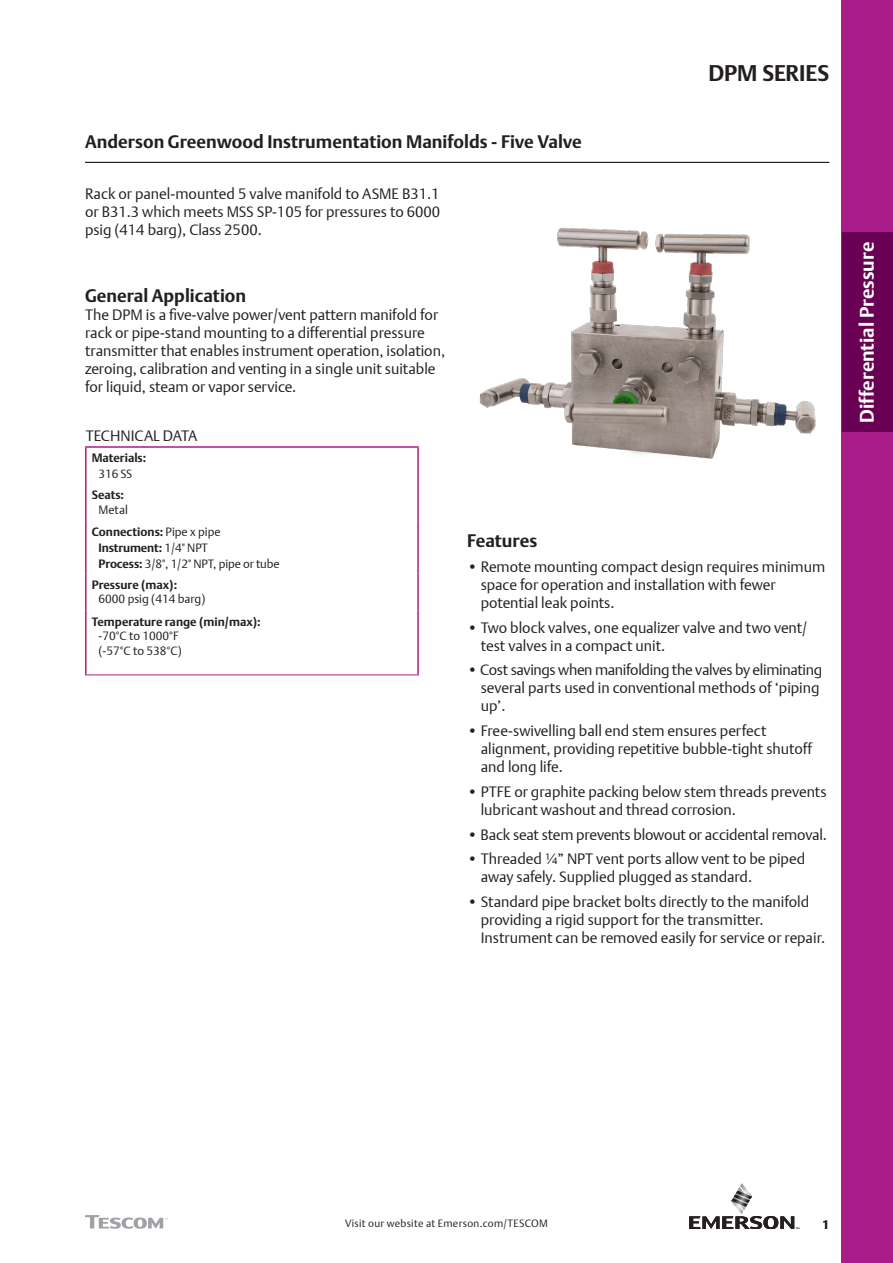
<style>
.page{position:relative;width:893px;height:1263px;background:#fff}
.page>*{position:absolute;margin:0;border:0;box-sizing:border-box;transform-origin:0 0}
.t1{font:700 22.5px "DTL Argo T";letter-spacing:-.005em;color:#231f20}
.t2{font:700 19.5px "DTL Argo T";color:#fff}
.P_heading{font:700 18px "DTL Argo T";color:#231f20}
.t3{font:15px/18px "DTL Argo T Light";color:#231f20}
.Table_headings{font:700 12px "DTL Argo T";color:#231f20}
.Table_headings-2{font:12px "DTL Argo T Light";letter-spacing:-.01em;color:#231f20}
.table_body{font:12px "DTL Argo T Light";color:#231f20}
.t4{font:300 10.5px "DTL Argo T";letter-spacing:.03em;color:#231f20}
.s1{font-family:"DTL Argo T Light";font-weight:400}
.s2{font-family:"DTL Argo T";font-weight:700}
</style>
<div class="page">
<div style="left:842px;top:0;width:51px;height:1263px;background:#a91c89"></div>
<svg style="left:85px;top:1215px;width:83px;height:14px"></svg>
<div style="left:842px;top:233px;width:51px;height:199px;background:#6a0054"></div>
<hr style="left:85px;top:162px;width:744px;height:1px;background:#231f20">
<svg style="left:689px;top:1183px;width:110px;height:46px"></svg>
<hr style="left:85px;top:446px;width:334px;height:2px;background:#a91c89">
<hr style="left:85px;top:448px;width:2px;height:36px;background:#a91c89">
<hr style="left:417px;top:448px;width:2px;height:36px;background:#a91c89">
<hr style="left:85px;top:484px;width:2px;height:37px;background:#a91c89">
<hr style="left:85px;top:521px;width:2px;height:53px;background:#a91c89">
<hr style="left:85px;top:574px;width:2px;height:36px;background:#a91c89">
<hr style="left:417px;top:484px;width:2px;height:37px;background:#a91c89">
<hr style="left:417px;top:521px;width:2px;height:53px;background:#a91c89">
<hr style="left:417px;top:574px;width:2px;height:36px;background:#a91c89">
<hr style="left:85px;top:610px;width:2px;height:64px;background:#a91c89">
<hr style="left:417px;top:610px;width:2px;height:64px;background:#a91c89">
<hr style="left:85px;top:674px;width:334px;height:1px;background:#a91c89">
<img style="left:479px;top:227px;width:337px;height:232px">
<p class="P_heading" style="left:85px;top:131px;width:498px">Anderson Greenwood Instrumentation Manifolds - Five Valve</p>
<p class="t3" style="left:85px;top:185px;width:357px;text-align:justify">Rack or panel-mounted 5 valve manifold to ASME B31.1 or B31.3 which meets MSS SP-105 for pressures to 6000 psig (414 barg), Class 2500.</p>
<h1 class="t1" style="left:708px;top:60px;width:122px">DPM SERIES</h1>
<p class="P_heading" style="left:85px;top:284px;width:163px">General Application</p>
<p class="t3" style="left:85px;top:305px;width:362px">The DPM is a five-valve power/vent pattern manifold for rack or pipe-stand mounting to a differential pressure transmitter that enables instrument operation, isolation, zeroing, calibration and venting in a single unit suitable for liquid, steam or vapor service.</p>
<p class="t3" style="left:86px;top:427px;width:113px">TECHNICAL DATA</p>
<p class="Table_headings" style="left:92px;top:451px;width:56px">Materials:</p>
<p class="Table_headings-2" style="left:99px;top:467px;width:35px">316 SS</p>
<p class="Table_headings" style="left:92px;top:488px;width:34px">Seats:</p>
<p class="Table_headings-2" style="left:99px;top:502px;width:31px">Metal</p>
<p class="Table_headings" style="left:92px;top:525px;width:130px">Connections: <span class="s1">Pipe x pipe</span></p>
<p class="Table_headings" style="left:99px;top:540px;width:111px">Instrument: <span class="s1">1/4" NPT</span></p>
<p class="Table_headings-2" style="left:99px;top:556px;width:183px"><span class="s2">Process:</span> 3/8", 1/2" NPT, pipe or tube</p>
<p class="Table_headings" style="left:92px;top:577px;width:87px">Pressure (max):</p>
<p class="table_body" style="left:99px;top:592px;width:108px">6000 psig (414 barg)</p>
<p class="Table_headings" style="left:92px;top:614px;width:170px">Temperature range (min/max):</p>
<p class="Table_headings-2" style="left:99px;top:629px;width:82px">-70°C to 1000°F</p>
<p class="Table_headings-2" style="left:99px;top:643px;width:85px">(-57°C to 538°C)</p>
<p class="P_heading" style="left:467px;top:530px;width:72px">Features</p>
<p class="t3" style="left:481px;top:557px;width:346px;text-indent:-14px">• Remote mounting compact design requires minimum space for operation and installation with fewer</p>
<p class="t3" style="left:481px;top:593px;width:135px">potential leak points.</p>
<p class="t3" style="left:481px;top:618px;width:328px;text-indent:-14px">• Two block valves, one equalizer valve and two vent/ test valves in a compact unit.</p>
<p class="t3" style="left:481px;top:661px;width:343px;text-indent:-14px">• Cost savings when manifolding the valves by eliminating several parts used in conventional methods of ‘piping up’.</p>
<p class="t3" style="left:467px;top:722px;width:301px">• Free-swivelling ball end stem ensures perfect</p>
<p class="t3" style="left:481px;top:740px;width:333px">alignment, providing repetitive bubble-tight shutoff and long life.</p>
<p class="t3" style="left:481px;top:782px;width:347px;text-indent:-14px">• PTFE or graphite packing below stem threads prevents lubricant washout and thread corrosion.</p>
<p class="t3" style="left:467px;top:825px;width:361px">• Back seat stem prevents blowout or accidental removal.</p>
<p class="t3" style="left:481px;top:850px;width:326px;text-indent:-14px">• Threaded ¼” NPT vent ports allow vent to be piped away safely. Supplied plugged as standard.</p>
<p class="t3" style="left:481px;top:893px;width:330px;text-indent:-14px">• Standard pipe bracket bolts directly to the manifold providing a rigid support for the transmitter.</p>
<p class="t3" style="left:481px;top:929px;width:346px">Instrument can be removed easily for service or repair.</p>
<h2 class="t2" style="left:855px;top:423px;width:183px;rotate:-90deg">Differential Pressure</h2>
<p class="t4" style="left:345px;top:1217px;width:204px">Visit our website at Emerson.com/TESCOM</p>
<p class="Table_headings" style="left:823px;top:1217px;width:8px">1</p>
</div>
